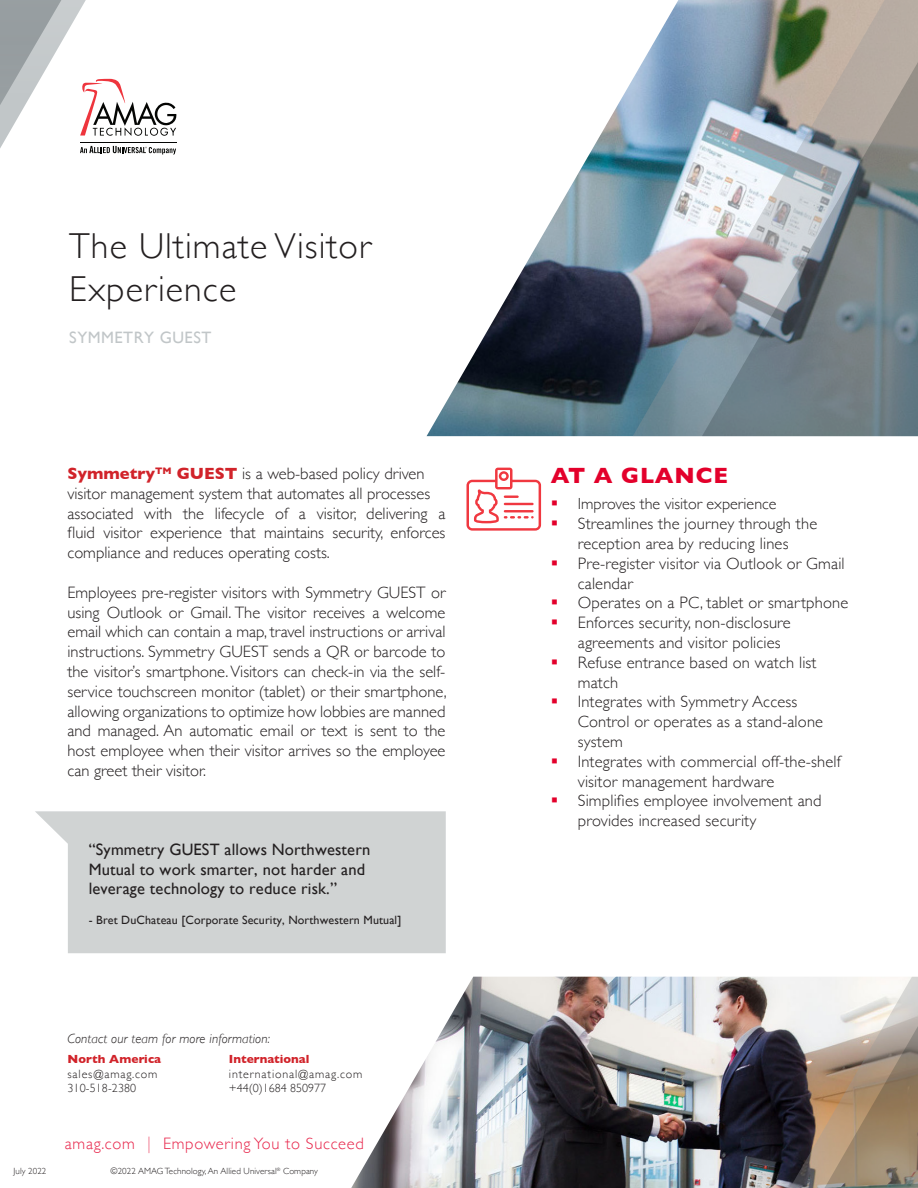
<style>
.page{position:relative;width:918px;height:1188px;background:#fff}
.page>*{position:absolute;margin:0;border:0;box-sizing:border-box;transform-origin:0 0}
.Heading{font:300 36px/43.2px "Gill Sans";letter-spacing:.03em;color:#231f20}
.t1{font:700 22.5px "Gill Sans";letter-spacing:.04em;color:#e3002b}
.t2{font:300 16.5px/19.8px "Gill Sans";letter-spacing:.01em;color:#231f20}
.t3{font:16.5px "Gill Sans";letter-spacing:.01em;color:#231f20}
.t4{font:300 16.5px "Gill Sans";letter-spacing:.04em;color:#e8264b}
.Document_Type{font:16.5px "Gill Sans";letter-spacing:.03em;color:#c1c6c8}
.t5{font:300 16.05px "Gill Sans";color:#231f20}
.t6{font:italic 300 13.5px "Gill Sans";letter-spacing:.01em;color:#231f20}
.t7{font:12px "Gill Sans";letter-spacing:.01em;color:#231f20}
.t8{font:300 12px "Gill Sans";letter-spacing:.065em;color:#231f20}
.t9{font:700 12px "Gill Sans";color:#d1232a}
.t10{font:300 12px "Gill Sans";color:#231f20}
.t11{font:300 12px "Gill Sans";letter-spacing:.01em;color:#231f20}
.t12{font:300 9px "Gill Sans";letter-spacing:.01em;color:#231f20}
.s1{font-weight:700;color:#d1232a}
</style>
<div class="page">
<img style="left:427px;top:79px;width:206px;height:357px">
<img style="left:633px;top:0;width:285px;height:436px">
<img style="left:702px;top:39px;width:216px;height:397px">
<svg style="left:0;top:0;width:177px;height:155px"></svg>
<img style="left:351px;top:977px;width:431px;height:211px">
<svg style="left:782px;top:977px;width:136px;height:211px"></svg>
<svg style="left:35px;top:811px;width:411px;height:142px;background:#d3d6d6"></svg>
<svg style="left:466px;top:468px;width:75px;height:63px"></svg>
<p class="Heading" style="left:69px;top:223px;width:303px">The Ultimate Visitor<br>Experience</p>
<p class="Document_Type" style="left:69px;top:328px;width:144px">SYMMETRY GUEST</p>
<p class="t2" style="left:68px;top:463px;width:359px"><span class="s1">Symmetry</span><sup>TM</sup> <span class="s1">GUEST</span> is a web-based policy driven</p>
<p class="t2" style="left:68px;top:483px;width:364px">visitor management system that automates all processes</p>
<p class="t2" style="left:68px;top:503px;width:380px;text-align:justify">associated with the lifecycle of a visitor, delivering a fluid visitor experience that maintains security, enforces compliance and reduces operating costs.</p>
<p class="t2" style="left:68px;top:582px;width:381px;text-align:justify">Employees pre-register visitors with Symmetry GUEST or using Outlook or Gmail. The visitor receives a welcome email which can contain a map, travel instructions or arrival instructions. Symmetry GUEST sends a QR or barcode to the visitor’s smartphone. Visitors can check-in via the self&shy;service touchscreen monitor (tablet) or their smartphone, allowing organizations to optimize how lobbies are manned and managed. An automatic email or text is sent to the host employee when their visitor arrives so the employee can greet their visitor.</p>
<p class="t3" style="left:89px;top:839px;width:283px">“Symmetry GUEST allows Northwestern</p>
<p class="t3" style="left:89px;top:859px;width:278px">Mutual to work smarter, not harder and</p>
<p class="t3" style="left:89px;top:879px;width:250px">leverage technology to reduce risk.”</p>
<p class="t7" style="left:89px;top:913px;width:314px">- Bret DuChateau [Corporate Security, Northwestern Mutual]</p>
<p class="t12" style="left:14px;top:1164px;width:34px">July 2022</p>
<p class="t6" style="left:68px;top:1031px;width:204px">Contact our team for more information:</p>
<p class="t9" style="left:68px;top:1050px;width:95px">North America</p>
<p class="t8" style="left:68px;top:1064px;width:91px">sales@amag.com</p>
<p class="t11" style="left:68px;top:1079px;width:70px">310-518-2380</p>
<p class="t9" style="left:229px;top:1050px;width:82px">International</p>
<p class="t8" style="left:229px;top:1064px;width:135px">international@amag.com</p>
<p class="t10" style="left:229px;top:1079px;width:99px">+44(0)1684 850977</p>
<p class="t4" style="left:65px;top:1131px;width:300px">amag.com ︱ Empowering You to Succeed</p>
<p class="t12" style="left:110px;top:1164px;width:209px">©2022 AMAG Technology, An Allied Universal<sup>®</sup> Company</p>
<p class="t1" style="left:551px;top:458px;width:179px">AT A GLANCE</p>
<p class="t5" style="left:578px;top:492px;width:200px">Improves the visitor experience</p>
<p class="t2" style="left:578px;top:513px;width:241px">Streamlines the journey through the reception area by reducing lines</p>
<p class="t2" style="left:578px;top:553px;width:268px">Pre-register visitor via Outlook or Gmail calendar</p>
<p class="t2" style="left:578px;top:592px;width:272px">Operates on a PC, tablet or smartphone</p>
<p class="t2" style="left:578px;top:612px;width:215px">Enforces security, non-disclosure agreements and visitor policies</p>
<p class="t2" style="left:578px;top:652px;width:240px">Refuse entrance based on watch list match</p>
<p class="t2" style="left:578px;top:691px;width:247px">Integrates with Symmetry Access<br>Control or operates as a stand-alone system</p>
<p class="t2" style="left:578px;top:751px;width:265px">Integrates with commercial off-the-shelf visitor management hardware</p>
<p class="t2" style="left:578px;top:790px;width:245px">Simplifies employee involvement and provides increased security</p>
</div>
